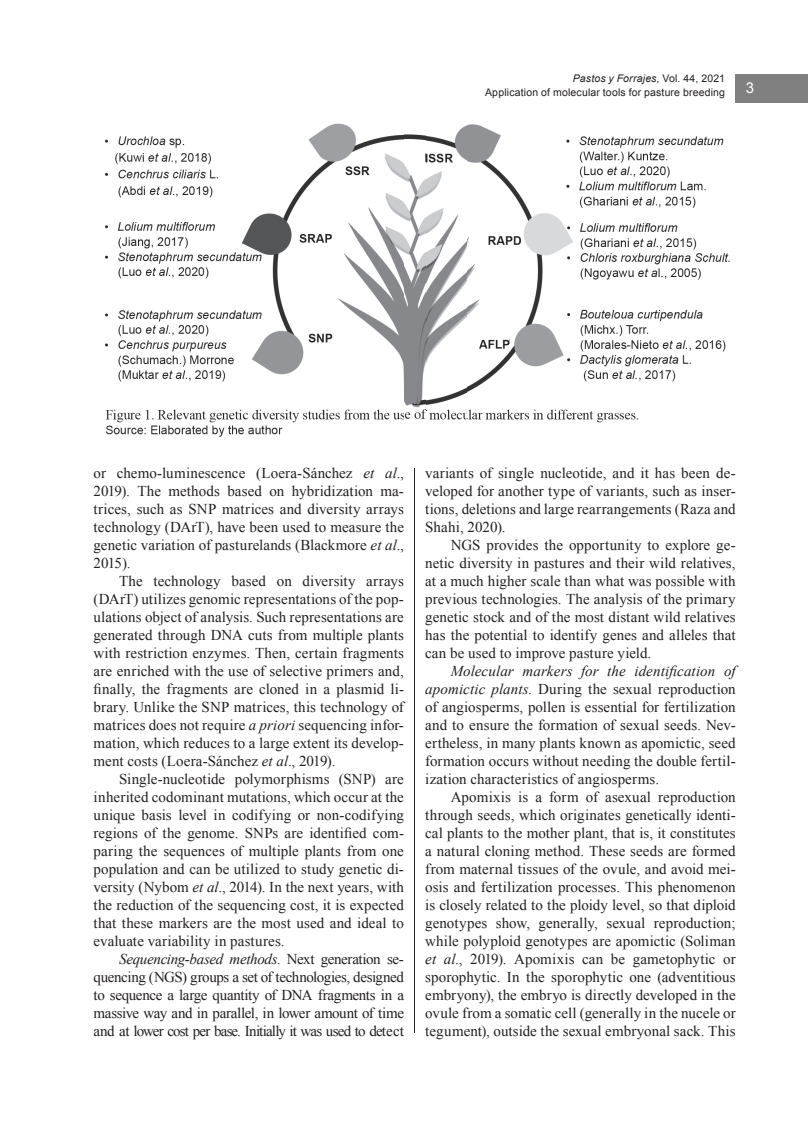
<style>
.page{position:relative;width:808px;height:1123px;background:#fff}
.page>*{position:absolute;margin:0;border:0;box-sizing:border-box;transform-origin:0 0}
.t1{font:15px/18px "Times New Roman";letter-spacing:.005em;color:#231f20;text-align:justify}
.t2{font:15px "Arial";color:#fff}
.t3{font:10.5px/13.5px "Arial";letter-spacing:.015em;color:#231f20;text-align:right}
.s1{font-style:italic}
</style>
<div class="page">
<div style="left:736px;top:74px;width:72px;height:28px;background:#7f807f"></div>
<hr style="left:414px;top:119px;width:1px;height:931px;background:#231f20">
<div style="left:405px;top:119px;width:20px;height:348px;background:#fff"></div>
<img style="left:105px;top:123px;width:625px;height:314px">
<img style="left:405px;top:123px;width:20px;height:314px">
<div style="left:405px;top:1033px;width:20px;height:17px;background:#fff"></div>
<p class="t3" style="left:485px;top:72px;width:241px"><span class="s1">Pastos y Forrajes</span>, Vol. 44, 2021<br>Application of molecular tools for pasture breeding</p>
<p class="t2" style="left:746px;top:78px;width:10px">3</p>
<p class="t1" style="left:94px;top:463px;width:312px">or chemo-luminescence (Loera-Sánchez <span class="s1">et al</span>., 2019). The methods based on hybridization ma&shy;trices, such as SNP matrices and diversity arrays technology (DArT), have been used to measure the genetic variation of pasturelands (Blackmore <span class="s1">et al</span>., 2015).</p>
<p class="t1" style="left:94px;top:571px;width:312px;text-indent:26px">The technology based on diversity arrays (DArT) utilizes genomic representations of the pop&shy;ulations object of analysis. Such representations are generated through DNA cuts from multiple plants with restriction enzymes. Then, certain fragments are enriched with the use of selective primers and, finally, the fragments are cloned in a plasmid li&shy;brary. Unlike the SNP matrices, this technology of matrices does not require <span class="s1">a priori</span> sequencing infor&shy;mation, which reduces to a large extent its develop&shy;ment costs (Loera-Sánchez <span class="s1">et al</span>., 2019).</p>
<p class="t1" style="left:94px;top:769px;width:312px;text-indent:26px">Single-nucleotide polymorphisms (SNP) are inherited codominant mutations, which occur at the unique basis level in codifying or non-codifying regions of the genome. SNPs are identified com&shy;paring the sequences of multiple plants from one population and can be utilized to study genetic di&shy;versity (Nybom <span class="s1">et al</span>., 2014). In the next years, with the reduction of the sequencing cost, it is expected that these markers are the most used and ideal to evaluate variability in pastures.</p>
<p class="t1" style="left:94px;top:949px;width:312px;text-indent:26px"><span class="s1">Sequencing-based methods</span>. Next generation se&shy;quencing (NGS) groups a set of technologies, designed to sequence a large quantity of DNA fragments in a massive way and in parallel, in lower amount of time and at lower cost per base. Initially it was used to detect</p>
<p class="t1" style="left:425px;top:463px;width:312px">variants of single nucleotide, and it has been de&shy;veloped for another type of variants, such as inser&shy;tions, deletions and large rearrangements (Raza and Shahi, 2020).</p>
<p class="t1" style="left:425px;top:535px;width:312px;text-indent:26px">NGS provides the opportunity to explore ge&shy;netic diversity in pastures and their wild relatives, at a much higher scale than what was possible with previous technologies. The analysis of the primary genetic stock and of the most distant wild relatives has the potential to identify genes and alleles that can be used to improve pasture yield.</p>
<p class="t1" style="left:425px;top:661px;width:312px;text-indent:26px"><span class="s1">Molecular markers for the identification of apomictic plants</span>. During the sexual reproduction of angiosperms, pollen is essential for fertilization and to ensure the formation of sexual seeds. Nev&shy;ertheless, in many plants known as apomictic, seed formation occurs without needing the double fertil&shy;ization characteristics of angiosperms.</p>
<p class="t1" style="left:425px;top:787px;width:312px;text-indent:26px">Apomixis is a form of asexual reproduction through seeds, which originates genetically identi&shy;cal plants to the mother plant, that is, it constitutes a natural cloning method. These seeds are formed from maternal tissues of the ovule, and avoid mei&shy;osis and fertilization processes. This phenomenon is closely related to the ploidy level, so that diploid genotypes show, generally, sexual reproduction; while polyploid genotypes are apomictic (Soliman <span class="s1">et al</span>., 2019). Apomixis can be gametophytic or sporophytic. In the sporophytic one (adventitious embryony), the embryo is directly developed in the ovule from a somatic cell (generally in the nucele or tegument), outside the sexual embryonal sack. This</p>
</div>
